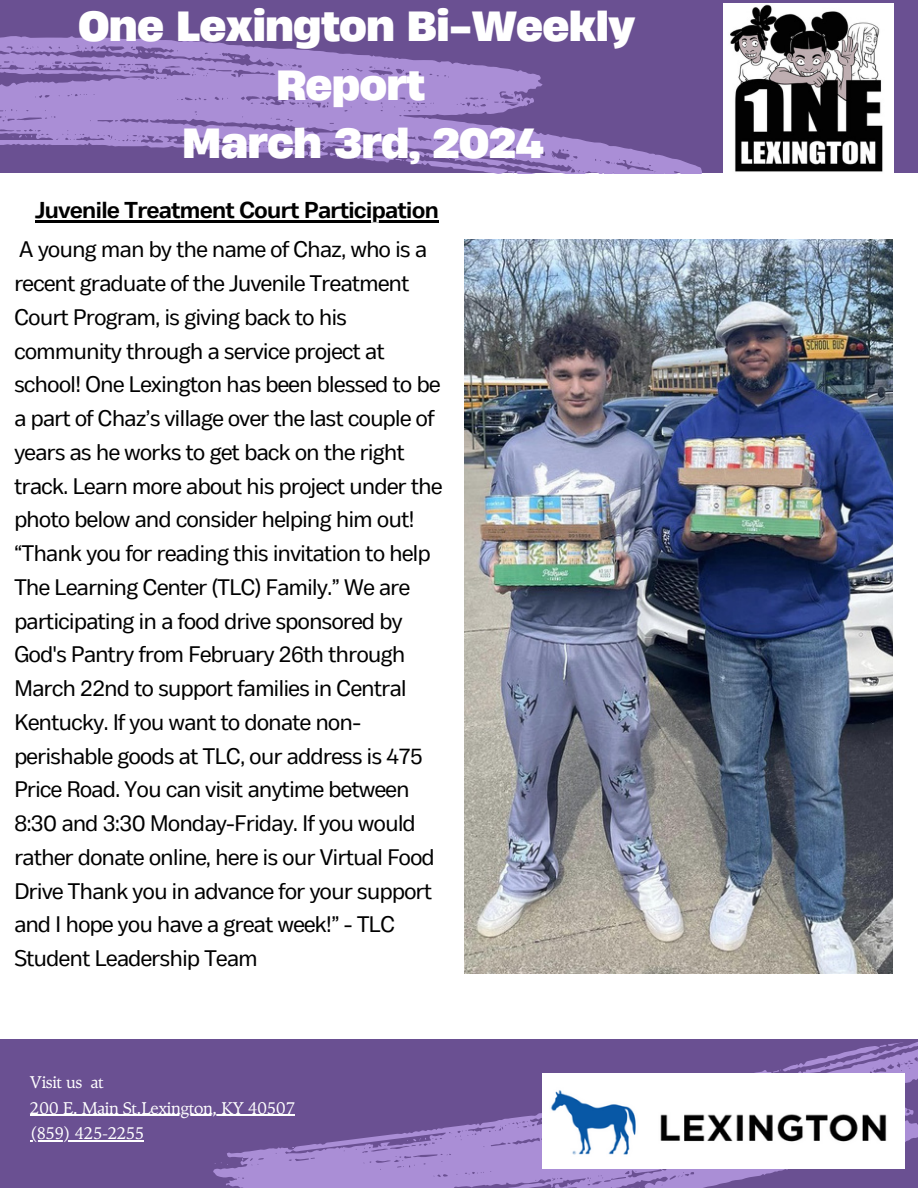
<style>
.page{position:relative;width:918px;height:1188px;background:#fff}
.page>*{position:absolute;margin:0;border:0;box-sizing:border-box;transform-origin:0 0}
.t1{font:700 39.6px/58.5px "Heading Now 76";letter-spacing:-.02em;color:#fff;text-align:center}
.t2{font:700 22.95px "Body Text";letter-spacing:-.02em;color:#000}
.t3{font:22.5px/33.8px "Body Text";letter-spacing:-.02em;color:#000}
.t4{font:16.95px "TY Serif";letter-spacing:-.02em;color:#fff}
</style>
<div class="page">
<div style="left:0;top:0;width:918px;height:173px;background:#6a5092"></div>
<svg style="left:0;top:36px;width:702px;height:137px"></svg>
<div style="left:0;top:1039px;width:918px;height:149px;background:#6a5092"></div>
<hr style="left:30px;top:1115px;width:265px;height:1px;background:#fff">
<hr style="left:30px;top:1140px;width:41px;height:1px;background:#fff">
<svg style="left:50px;top:1042px;width:868px;height:146px"></svg>
<img style="left:542px;top:1074px;width:363px;height:94px">
<img style="left:723px;top:3px;width:170px;height:170px">
<img style="left:464px;top:239px;width:429px;height:735px">
<hr style="left:35px;top:220px;width:403px;height:2px;background:#000">
<p class="t1" style="left:78px;top:-4px;width:559px">One Lexington Bi-Weekly<br>Report<br>March 3rd, 2024</p>
<p class="t2" style="left:35px;top:196px;width:405px">Juvenile Treatment Court Participation</p>
<p class="t3" style="left:14px;top:234px;width:430px">A young man by the name of Chaz, who is a recent graduate of the Juvenile Treatment Court Program, is giving back to his community through a service project at school! One Lexington has been blessed to be a part of Chaz’s village over the last couple of years as he works to get back on the right track. Learn more about his project under the photo below and consider helping him out! “Thank you for reading this invitation to help The Learning Center (TLC) Family.” We are participating in a food drive sponsored by God's Pantry from February 26th through March 22nd to support families in Central Kentucky. If you want to donate non&shy;perishable goods at TLC, our address is 475<br>Price Road. You can visit anytime between 8:30 and 3:30 Monday-Friday. If you would rather donate online, here is our Virtual Food Drive Thank you in advance for your support and I hope you have a great week!” - TLC Student Leadership Team</p>
<p class="t4" style="left:30px;top:1072px;width:75px">Visit us at</p>
<p class="t4" style="left:30px;top:1098px;width:267px">200 E. Main St.Lexington, KY 40507</p>
<h1 class="t4" style="left:30px;top:1123px;width:116px">(859) 425-2255</h1>
</div>
